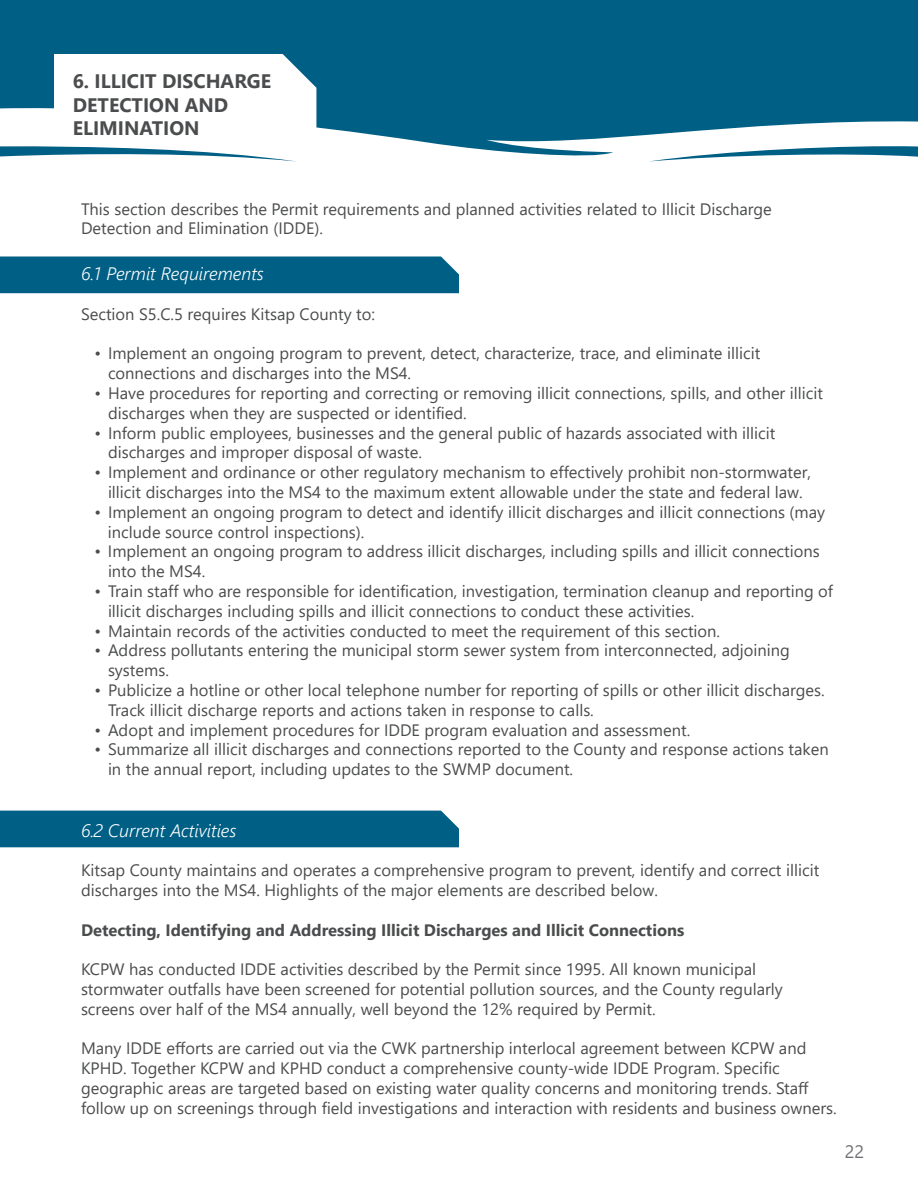
<style>
.page{position:relative;width:918px;height:1188px;background:#fff}
.page>*{position:absolute;margin:0;border:0;box-sizing:border-box;transform-origin:0 0}
.t1{font:700 19.5px/23.4px "Segoe UI";color:#4b4c4d}
.t2{font:italic 300 18px "Segoe UI";color:#fff}
.t3{font:18px "Segoe UI";color:#6f7073}
.t4{font:16.5px/19.8px "Segoe UI";color:#4b4c4d}
.t5{font:700 16.5px "Segoe UI";color:#4b4c4d}
</style>
<div class="page">
<div style="left:0;top:811px;width:459px;height:36px;background:#005f85"></div>
<div style="left:0;top:256px;width:459px;height:37px;background:#005f85"></div>
<svg style="left:0;top:0;width:918px;height:156px;background:#176d90"></svg>
<svg style="left:649px;top:145px;width:269px;height:17px"></svg>
<svg style="left:0;top:54px;width:316px;height:108px"></svg>
<p class="t1" style="left:73px;top:68px;width:200px">6. ILLICIT DISCHARGE<br>DETECTION AND<br>ELIMINATION</p>
<p class="t4" style="left:81px;top:197px;width:692px">This section describes the Permit requirements and planned activities related to Illicit Discharge<br>Detection and Elimination (IDDE).</p>
<p class="t2" style="left:81px;top:257px;width:184px">6.1 Permit Requirements</p>
<p class="t4" style="left:81px;top:302px;width:296px">Section S5.C.5 requires Kitsap County to:</p>
<p class="t4" style="left:108px;top:342px;width:654px;text-indent:-14px">• Implement an ongoing program to prevent, detect, characterize, trace, and eliminate illicit connections and discharges into the MS4.</p>
<p class="t4" style="left:108px;top:382px;width:717px;text-indent:-14px">• Have procedures for reporting and correcting or removing illicit connections, spills, and other illicit discharges when they are suspected or identified.</p>
<p class="t4" style="left:108px;top:421px;width:669px;text-indent:-14px">• Inform public employees, businesses and the general public of hazards associated with illicit discharges and improper disposal of waste.</p>
<p class="t4" style="left:94px;top:461px;width:718px;text-align:center">• Implement and ordinance or other regulatory mechanism to effectively prohibit non-stormwater, illicit discharges into the MS4 to the maximum extent allowable under the state and federal law.</p>
<p class="t4" style="left:108px;top:500px;width:719px;text-indent:-13px">• Implement an ongoing program to detect and identify illicit discharges and illicit connections (may include source control inspections).</p>
<p class="t4" style="left:108px;top:540px;width:713px;text-indent:-14px">• Implement an ongoing program to address illicit discharges, including spills and illicit connections into the MS4.</p>
<p class="t4" style="left:108px;top:580px;width:727px;text-indent:-14px">• Train staff who are responsible for identification, investigation, termination cleanup and reporting of illicit discharges including spills and illicit connections to conduct these activities.</p>
<p class="t4" style="left:94px;top:619px;width:627px">• Maintain records of the activities conducted to meet the requirement of this section.</p>
<p class="t4" style="left:108px;top:639px;width:683px;text-indent:-14px">• Address pollutants entering the municipal storm sewer system from interconnected, adjoining systems.</p>
<p class="t4" style="left:108px;top:679px;width:718px;text-indent:-14px">• Publicize a hotline or other local telephone number for reporting of spills or other illicit discharges.<br>Track illicit discharge reports and actions taken in response to calls.</p>
<p class="t4" style="left:94px;top:718px;width:597px">• Adopt and implement procedures for IDDE program evaluation and assessment.</p>
<p class="t4" style="left:108px;top:738px;width:722px;text-indent:-14px">• Summarize all illicit discharges and connections reported to the County and response actions taken in the annual report, including updates to the SWMP document.</p>
<p class="t2" style="left:81px;top:813px;width:157px">6.2 Current Activities</p>
<p class="t4" style="left:81px;top:859px;width:740px">Kitsap County maintains and operates a comprehensive program to prevent, identify and correct illicit discharges into the MS4. Highlights of the major elements are described below.</p>
<p class="t5" style="left:81px;top:914px;width:605px">Detecting, Identifying and Addressing Illicit Discharges and Illicit Connections</p>
<p class="t4" style="left:81px;top:958px;width:703px">KCPW has conducted IDDE activities described by the Permit since 1995. All known municipal stormwater outfalls have been screened for potential pollution sources, and the County regularly screens over half of the MS4 annually, well beyond the 12% required by Permit.</p>
<p class="t4" style="left:81px;top:1037px;width:757px">Many IDDE efforts are carried out via the CWK partnership interlocal agreement between KCPW and KPHD. Together KCPW and KPHD conduct a comprehensive county-wide IDDE Program. Specific geographic areas are targeted based on existing water quality concerns and monitoring trends. Staff follow up on screenings through field investigations and interaction with residents and business owners.</p>
<p class="t3" style="left:845px;top:1135px;width:21px">22</p>
</div>
